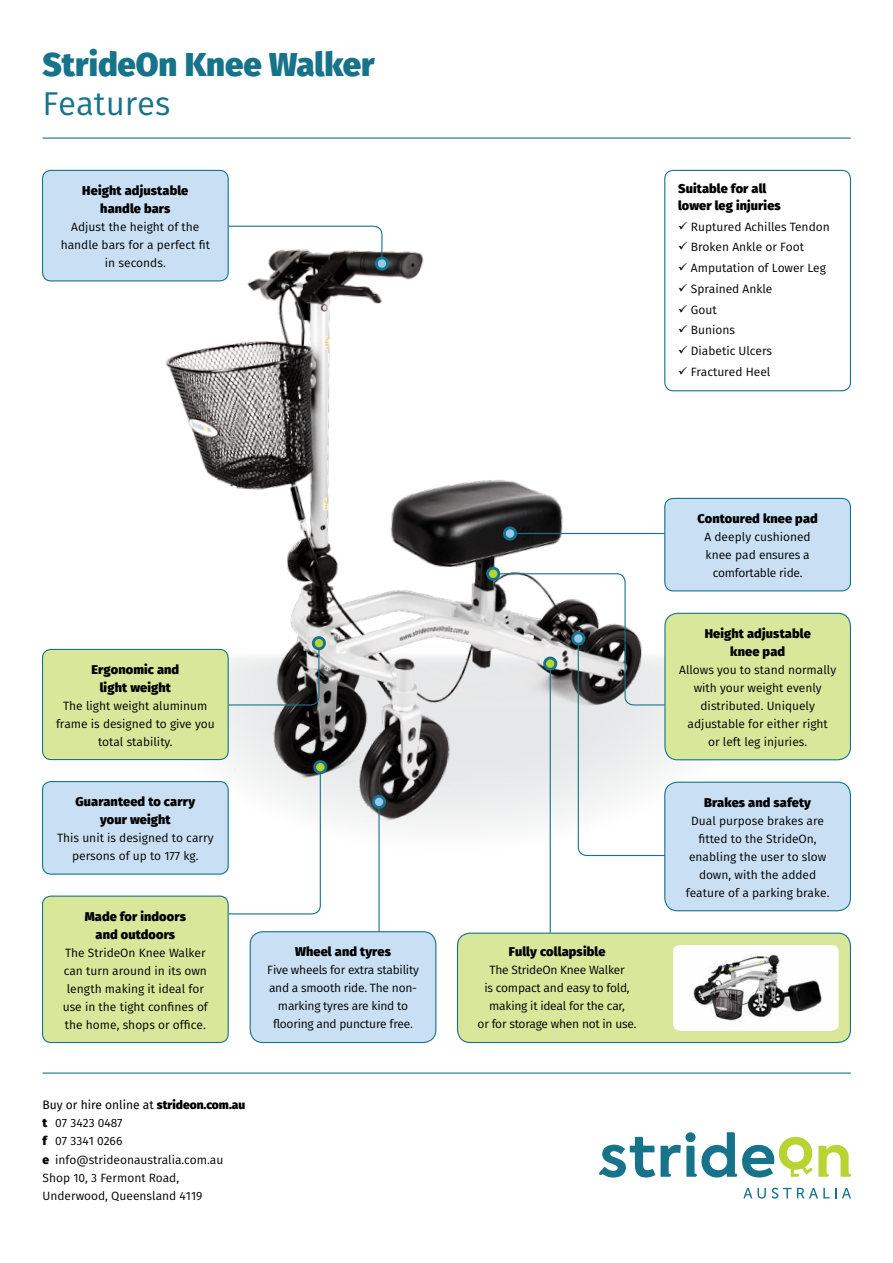
<style>
.page{position:relative;width:893px;height:1263px;background:#fff}
.page>*{position:absolute;margin:0;border:0;box-sizing:border-box;transform-origin:0 0}
.t1{font:800 33px "Fira Sans";color:#17738a}
.t2{font:33px "Fira Sans";color:#17738a}
.t3{font:800 12.75px/18px "Fira Sans";letter-spacing:.01em;color:#000;text-align:center}
.t4{font:12px/18px "Fira Sans";color:#000;text-align:center}
.t5{font:12px/18px "Fira Sans";letter-spacing:-.02em;color:#000;text-align:center}
.s1{font-style:inherit}
.s2{font-weight:800}
.s3{font-weight:900}
</style>
<div class="page">
<svg style="left:743px;top:1188px;width:93px;height:10px"></svg>
<svg style="left:842px;top:1188px;width:9px;height:10px"></svg>
<svg style="left:661px;top:1132px;width:190px;height:46px"></svg>
<svg style="left:599px;top:1137px;width:56px;height:41px"></svg>
<img style="left:127px;top:251px;width:552px;height:576px">
<div style="left:377px;top:258px;width:10px;height:11px;background:#97c7eb;border-radius:50%"></div>
<div style="left:314px;top:638px;width:10px;height:10px;background:#b7d433;border-radius:50%"></div>
<div style="left:316px;top:762px;width:10px;height:10px;background:#b7d433;border-radius:50%"></div>
<div style="left:374px;top:797px;width:10px;height:10px;background:#97c7eb;border-radius:50%"></div>
<div style="left:488px;top:569px;width:11px;height:10px;background:#b7d433;border-radius:50%"></div>
<div style="left:505px;top:528px;width:10px;height:11px;background:#97c7eb;border-radius:50%"></div>
<div style="left:457px;top:933px;width:393px;height:109px;background:#d9e79b;border-radius:13px"></div>
<div style="left:457px;top:932px;width:394px;height:111px;border:1px solid #17738a;border-radius:13px"></div>
<div style="left:673px;top:945px;width:166px;height:85px;background:#fff;border-radius:6px"></div>
<img style="left:693px;top:954px;width:129px;height:67px">
<div style="left:250px;top:932px;width:186px;height:110px;background:#c9e0f4;border-radius:13px"></div>
<div style="left:250px;top:931px;width:186px;height:112px;border:1px solid #17738a;border-radius:13px"></div>
<div style="left:43px;top:170px;width:185px;height:111px;background:#c9e0f4;border-radius:9px"></div>
<div style="left:42px;top:170px;width:187px;height:111px;border:1px solid #17738a;border-radius:9px"></div>
<div style="left:43px;top:896px;width:185px;height:146px;background:#d9e79b;border-radius:9px"></div>
<div style="left:42px;top:895px;width:187px;height:148px;border:1px solid #17738a;border-radius:9px"></div>
<div style="left:43px;top:649px;width:185px;height:110px;background:#d9e79b;border-radius:9px"></div>
<div style="left:42px;top:649px;width:187px;height:111px;border:1px solid #17738a;border-radius:9px"></div>
<div style="left:43px;top:781px;width:185px;height:93px;background:#c9e0f4;border-radius:9px"></div>
<div style="left:42px;top:781px;width:187px;height:94px;border:1px solid #17738a;border-radius:9px"></div>
<div style="left:664px;top:170px;width:187px;height:221px;border:1px solid #17738a;border-radius:9px"></div>
<div style="left:665px;top:782px;width:185px;height:129px;background:#c9e0f4;border-radius:13px"></div>
<div style="left:664px;top:782px;width:187px;height:129px;border:1px solid #17738a;border-radius:13px"></div>
<div style="left:665px;top:613px;width:185px;height:147px;background:#d9e79b;border-radius:13px"></div>
<div style="left:664px;top:613px;width:187px;height:147px;border:1px solid #17738a;border-radius:13px"></div>
<div style="left:665px;top:498px;width:185px;height:93px;background:#c9e0f4;border-radius:9px"></div>
<div style="left:664px;top:498px;width:187px;height:93px;border:1px solid #17738a;border-radius:9px"></div>
<svg style="left:227px;top:225px;width:156px;height:34px"></svg>
<div style="left:375px;top:257px;width:14px;height:14px;border:3px solid #17738a;border-radius:50%"></div>
<hr style="left:516px;top:533px;width:148px;height:1px;background:#17738a">
<div style="left:503px;top:526px;width:14px;height:14px;border:3px solid #17738a;border-radius:50%"></div>
<div style="left:486px;top:567px;width:14px;height:14px;border:3px solid #17738a;border-radius:50%"></div>
<hr style="left:550px;top:669px;width:1px;height:263px;background:#17738a">
<svg style="left:498px;top:573px;width:168px;height:284px"></svg>
<div style="left:571px;top:631px;width:14px;height:14px;border:3px solid #17738a;border-radius:50%"></div>
<svg style="left:227px;top:648px;width:93px;height:58px"></svg>
<div style="left:312px;top:636px;width:14px;height:14px;border:3px solid #17738a;border-radius:50%"></div>
<svg style="left:227px;top:772px;width:94px;height:143px"></svg>
<div style="left:313px;top:760px;width:14px;height:14px;border:3px solid #17738a;border-radius:50%"></div>
<hr style="left:378px;top:807px;width:2px;height:124px;background:#17738a">
<div style="left:372px;top:795px;width:14px;height:14px;border:3px solid #17738a;border-radius:50%"></div>
<hr style="left:43px;top:1072px;width:808px;height:2px;background:#17738a">
<hr style="left:43px;top:138px;width:808px;height:1px;background:#17738a">
<h1 class="t1" style="left:43px;top:41px;width:334px">StrideOn Knee Walker</h1>
<h1 class="t2" style="left:43px;top:81px;width:130px">Features</h1>
<p class="t3" style="left:82px;top:181px;width:108px">Height adjustable handle bars</p>
<p class="t4" style="left:61px;top:218px;width:151px">Adjust the height of the handle bars for a perfect fit in seconds.</p>
<p class="t3" style="left:91px;top:660px;width:89px">Ergonomic and light weight</p>
<p class="t4" style="left:56px;top:697px;width:160px">The light weight aluminum frame is designed to give you total stability.</p>
<p class="t3" style="left:75px;top:792px;width:121px">Guaranteed to carry your weight</p>
<p class="t4" style="left:57px;top:829px;width:158px">This unit is designed to carry persons of up to 177 kg.</p>
<p class="t3" style="left:85px;top:907px;width:103px">Made for indoors and outdoors</p>
<p class="t4" style="left:63px;top:943px;width:147px">The StrideOn Knee Walker can turn around in its own length making it ideal for use in the tight confines of the home, shops or office.</p>
<p class="t3" style="left:295px;top:943px;width:98px">Wheel and tyres</p>
<p class="t5" style="left:267px;top:961px;width:153px">Five wheels for extra stability and a smooth ride. The non&shy;marking tyres are kind to flooring and puncture free.</p>
<p class="t4" style="left:43px;top:1096px;width:204px;text-align:left"><span class="s1">Buy or hire online at</span> <span class="s2">strideon.com.au </span><span class="s3">t</span> 07 3423 0487<br><span class="s3">f</span> 07 3341 0266<br><span class="s3">e</span> info@strideonaustralia.com.au<br>Shop 10, 3 Fermont Road,<br>Underwood, Queensland 4119</p>
<p class="t3" style="left:678px;top:181px;width:104px;line-height:16.5px;text-align:left">Suitable for all lower leg injuries</p>
<p class="t4" style="left:691px;top:216px;width:140px;line-height:20.7px;text-align:left">Ruptured Achilles Tendon<br>Broken Ankle or Foot<br>Amputation of Lower Leg<br>Sprained Ankle<br>Gout<br>Bunions<br>Diabetic Ulcers<br>Fractured Heel</p>
<p class="t3" style="left:509px;top:942px;width:98px">Fully collapsible</p>
<p class="t5" style="left:478px;top:961px;width:160px">The StrideOn Knee Walker<br>is compact and easy to fold, making it ideal for the car,<br>or for storage when not in use.</p>
<p class="t3" style="left:697px;top:509px;width:122px">Contoured knee pad</p>
<p class="t4" style="left:704px;top:528px;width:108px">A deeply cushioned knee pad ensures a comfortable ride.</p>
<p class="t3" style="left:705px;top:624px;width:108px">Height adjustable knee pad</p>
<p class="t4" style="left:679px;top:660px;width:159px">Allows you to stand normally with your weight evenly distributed. Uniquely adjustable for either right<br>or left leg injuries.</p>
<p class="t3" style="left:704px;top:793px;width:108px">Brakes and safety</p>
<p class="t4" style="left:686px;top:811px;width:145px">Dual purpose brakes are fitted to the StrideOn, enabling the user to slow down, with the added feature of a parking brake.</p>
</div>
